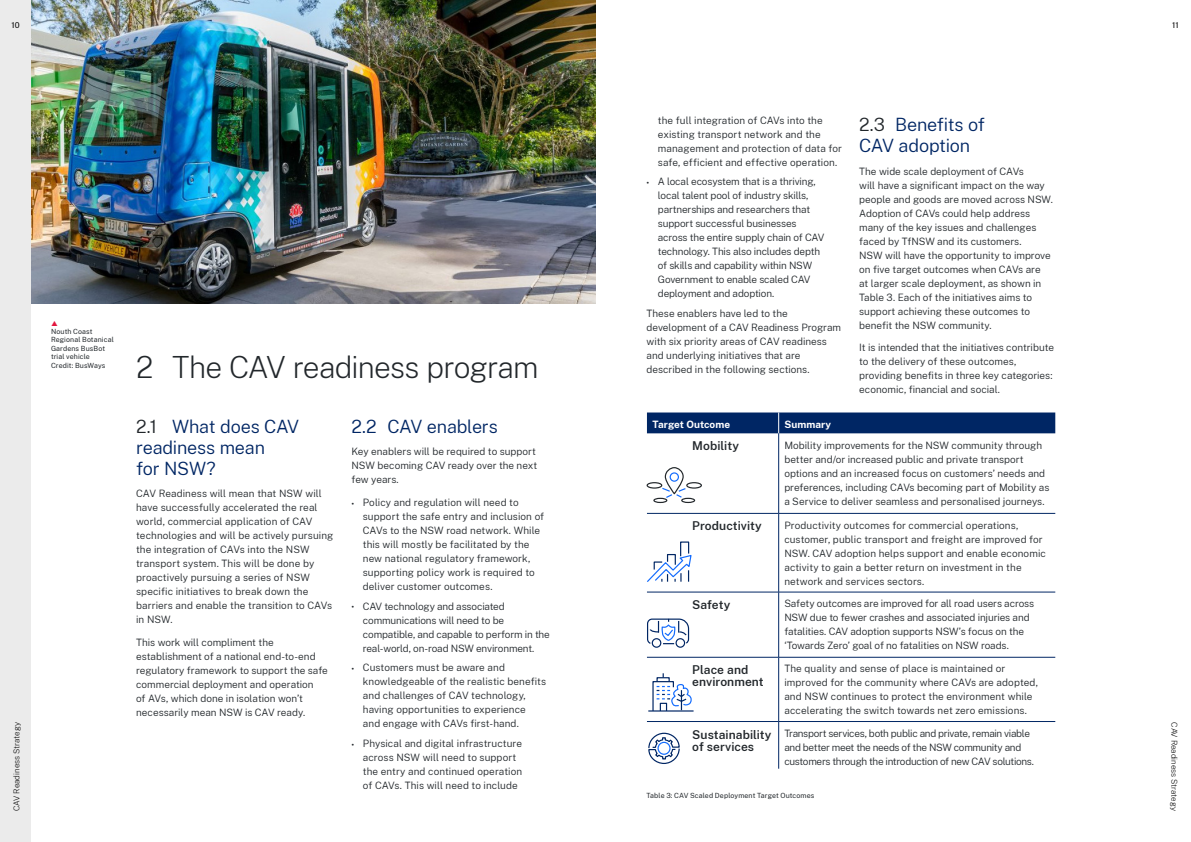
<style>
.page{position:relative;width:1191px;height:842px;background:#fff}
.page>*{position:absolute;margin:0;border:0;box-sizing:border-box;transform-origin:0 0}
.t1{font:200 30px "Public Sans NSW";letter-spacing:-.03em;color:#22272b}
.t2{font:300 18px/21px "Public Sans NSW";letter-spacing:-.01em;color:#002664}
.t3{font:600 12px/12px "Public Sans NSW";letter-spacing:.005em;color:#22272b}
.t4{font:300 10px/14px "Public Sans NSW";color:#22272b}
.t5{font:300 10px/14px "Public Sans NSW";letter-spacing:-.03em;color:#22272b}
.t6{font:700 10px "Public Sans NSW";letter-spacing:.005em;color:#fff}
.t7{font:200 8px "Public Sans NSW";letter-spacing:-.005em;color:#000}
.t8{font:8px "Public Sans NSW";color:#000}
.t9{font:7px/8.4px "Public Sans NSW";letter-spacing:.015em;color:#22272b}
.s1{color:#22272b}
.s2{font-weight:400;font-size:9px}
</style>
<div class="page">
<img style="left:31px;top:0;width:564px;height:303px">
<div style="left:647px;top:412px;width:408px;height:21px;background:#002664"></div>
<hr style="left:778px;top:433px;width:1px;height:80px;background:#002664">
<hr style="left:647px;top:513px;width:131px;height:1px;background:#002664">
<hr style="left:778px;top:513px;width:277px;height:1px;background:#002664">
<hr style="left:778px;top:514px;width:1px;height:78px;background:#002664">
<hr style="left:647px;top:592px;width:131px;height:1px;background:#002664">
<hr style="left:778px;top:592px;width:277px;height:1px;background:#002664">
<hr style="left:778px;top:592px;width:1px;height:65px;background:#002664">
<hr style="left:647px;top:657px;width:131px;height:1px;background:#002664">
<hr style="left:778px;top:657px;width:277px;height:1px;background:#002664">
<hr style="left:778px;top:657px;width:1px;height:64px;background:#002664">
<hr style="left:647px;top:721px;width:131px;height:1px;background:#002664">
<hr style="left:778px;top:721px;width:277px;height:1px;background:#002664">
<hr style="left:778px;top:722px;width:1px;height:47px;background:#002664">
<div style="left:665px;top:467px;width:18px;height:27px;border:1px solid #22272b;border-radius:9px"></div>
<div style="left:669px;top:472px;width:10px;height:10px;border:1px solid #146cfd;border-radius:50%"></div>
<div style="left:646px;top:482px;width:16px;height:7px;border:1px solid #22272b;border-radius:50%"></div>
<div style="left:653px;top:498px;width:14px;height:5px;border:1px solid #22272b;border-radius:50%"></div>
<svg style="left:661px;top:487px;width:25px;height:12px"></svg>
<div style="left:686px;top:482px;width:16px;height:7px;border:1px solid #22272b;border-radius:50%"></div>
<div style="left:681px;top:498px;width:14px;height:5px;border:1px solid #22272b;border-radius:50%"></div>
<div style="left:651px;top:638px;width:10px;height:10px;border:1px solid #002664;border-radius:50%"></div>
<div style="left:675px;top:638px;width:10px;height:10px;border:1px solid #002664;border-radius:50%"></div>
<svg style="left:647px;top:618px;width:42px;height:27px"></svg>
<svg style="left:647px;top:541px;width:45px;height:41px"></svg>
<hr style="left:648px;top:710px;width:45px;height:2px;background:#002664">
<svg style="left:652px;top:673px;width:40px;height:39px"></svg>
<svg style="left:648px;top:732px;width:32px;height:32px"></svg>
<div style="left:657px;top:742px;width:13px;height:13px;border:1px solid #146cfd;border-radius:50%"></div>
<div style="left:0;top:0;width:31px;height:842px;background:#ebebeb"></div>
<p class="t8" style="left:12px;top:20px;width:10px">10</p>
<p class="t7" style="left:11px;top:811px;width:90px;rotate:-90deg">CAV Readiness Strategy</p>
<p class="t9" style="left:51px;top:327px;width:64px">Nouth Coast<br>Regional Botanical<br>Gardens BusBot trial vehicle<br>Credit: BusWays</p>
<h1 class="t1" style="left:136px;top:345px;width:404px">2 The CAV readiness program</h1>
<h2 class="t2" style="left:136px;top:415px;width:165px"><span class="s1">2.1</span> What does CAV readiness mean<br>for NSW?</h2>
<p class="t4" style="left:136px;top:486px;width:199px">CAV Readiness will mean that NSW will have successfully accelerated the real world, commercial application of CAV technologies and will be actively pursuing the integration of CAVs into the NSW transport system. This will be done by proactively pursuing a series of NSW specific initiatives to break down the barriers and enable the transition to CAVs in NSW.</p>
<p class="t4" style="left:136px;top:635px;width:193px">This work will compliment the establishment of a national end-to-end regulatory framework to support the safe commercial deployment and operation<br>of AVs, which done in isolation won’t necessarily mean NSW is CAV ready.</p>
<h2 class="t2" style="left:351px;top:415px;width:148px">2.2 CAV enablers</h2>
<p class="t4" style="left:351px;top:444px;width:187px">Key enablers will be required to support<br>NSW becoming CAV ready over the next few years.</p>
<p class="t4" style="left:363px;top:495px;width:183px;text-indent:-11px"><span class="s2">•</span> Policy and regulation will need to support the safe entry and inclusion of CAVs to the NSW road network. While this will mostly be facilitated by the new national regulatory framework, supporting policy work is required to deliver customer outcomes.</p>
<p class="t4" style="left:363px;top:598px;width:188px;text-indent:-11px"><span class="s2">•</span> CAV technology and associated communications will need to be compatible, and capable to perform in the real-world, on-road NSW environment.</p>
<p class="t4" style="left:363px;top:660px;width:185px;text-indent:-11px"><span class="s2">•</span> Customers must be aware and knowledgeable of the realistic benefits and challenges of CAV technology, having opportunities to experience<br>and engage with CAVs first-hand.</p>
<p class="t4" style="left:363px;top:736px;width:161px;text-indent:-11px"><span class="s2">•</span> Physical and digital infrastructure across NSW will need to support the entry and continued operation of CAVs. This will need to include</p>
<p class="t4" style="left:658px;top:112px;width:186px">the full integration of CAVs into the existing transport network and the management and protection of data for safe, efficient and effective operation.</p>
<p class="t4" style="left:658px;top:174px;width:168px;text-indent:-11px"><span class="s2">•</span> A local ecosystem that is a thriving, local talent pool of industry skills, partnerships and researchers that support successful businesses across the entire supply chain of CAV technology. This also includes depth of skills and capability within NSW Government to enable scaled CAV deployment and adoption.</p>
<p class="t4" style="left:646px;top:306px;width:196px">These enablers have led to the development of a CAV Readiness Program with six priority areas of CAV readiness and underlying initiatives that are described in the following sections.</p>
<h2 class="t2" style="left:859px;top:113px;width:127px"><span class="s1">2.3</span> Benefits of<br>CAV adoption</h2>
<p class="t4" style="left:859px;top:163px;width:195px">The wide scale deployment of CAVs<br>will have a significant impact on the way people and goods are moved across NSW.<br>Adoption of CAVs could help address many of the key issues and challenges faced by TfNSW and its customers.<br>NSW will have the opportunity to improve on five target outcomes when CAVs are<br>at larger scale deployment, as shown in Table 3. Each of the initiatives aims to support achieving these outcomes to benefit the NSW community.</p>
<p class="t4" style="left:859px;top:340px;width:196px">It is intended that the initiatives contribute to the delivery of these outcomes, providing benefits in three key categories: economic, financial and social.</p>
<p class="t6" style="left:652px;top:416px;width:79px">Target Outcome</p>
<p class="t6" style="left:784px;top:416px;width:48px">Summary</p>
<p class="t3" style="left:692px;top:439px;width:48px">Mobility</p>
<p class="t4" style="left:784px;top:437px;width:266px">Mobility improvements for the NSW community through better and/or increased public and private transport options and an increased focus on customers’ needs and preferences, including CAVs becoming part of Mobility as a Service to deliver seamless and personalised journeys.</p>
<p class="t3" style="left:692px;top:519px;width:71px">Productivity</p>
<p class="t4" style="left:784px;top:517px;width:263px">Productivity outcomes for commercial operations, customer, public transport and freight are improved for NSW. CAV adoption helps support and enable economic activity to gain a better return on investment in the network and services sectors.</p>
<p class="t3" style="left:692px;top:598px;width:40px">Safety</p>
<p class="t4" style="left:784px;top:596px;width:251px">Safety outcomes are improved for all road users across NSW due to fewer crashes and associated injuries and fatalities. CAV adoption supports NSW’s focus on the ‘Towards Zero’ goal of no fatalities on NSW roads.</p>
<p class="t3" style="left:692px;top:663px;width:73px">Place and environment</p>
<p class="t4" style="left:784px;top:661px;width:255px">The quality and sense of place is maintained or improved for the community where CAVs are adopted, and NSW continues to protect the environment while accelerating the switch towards net zero emissions.</p>
<p class="t3" style="left:692px;top:727px;width:81px">Sustainability of services</p>
<p class="t5" style="left:784px;top:725px;width:251px">Transport services, both public and private, remain viable and better meet the needs of the NSW community and customers through the introduction of new CAV solutions.</p>
<p class="t9" style="left:646px;top:790px;width:169px">Table 3: CAV Scaled Deployment Target Outcomes</p>
<p class="t8" style="left:1172px;top:20px;width:8px">11</p>
<p class="t7" style="left:1180px;top:722px;width:90px;rotate:90deg">CAV Readiness Strategy</p>
</div>
